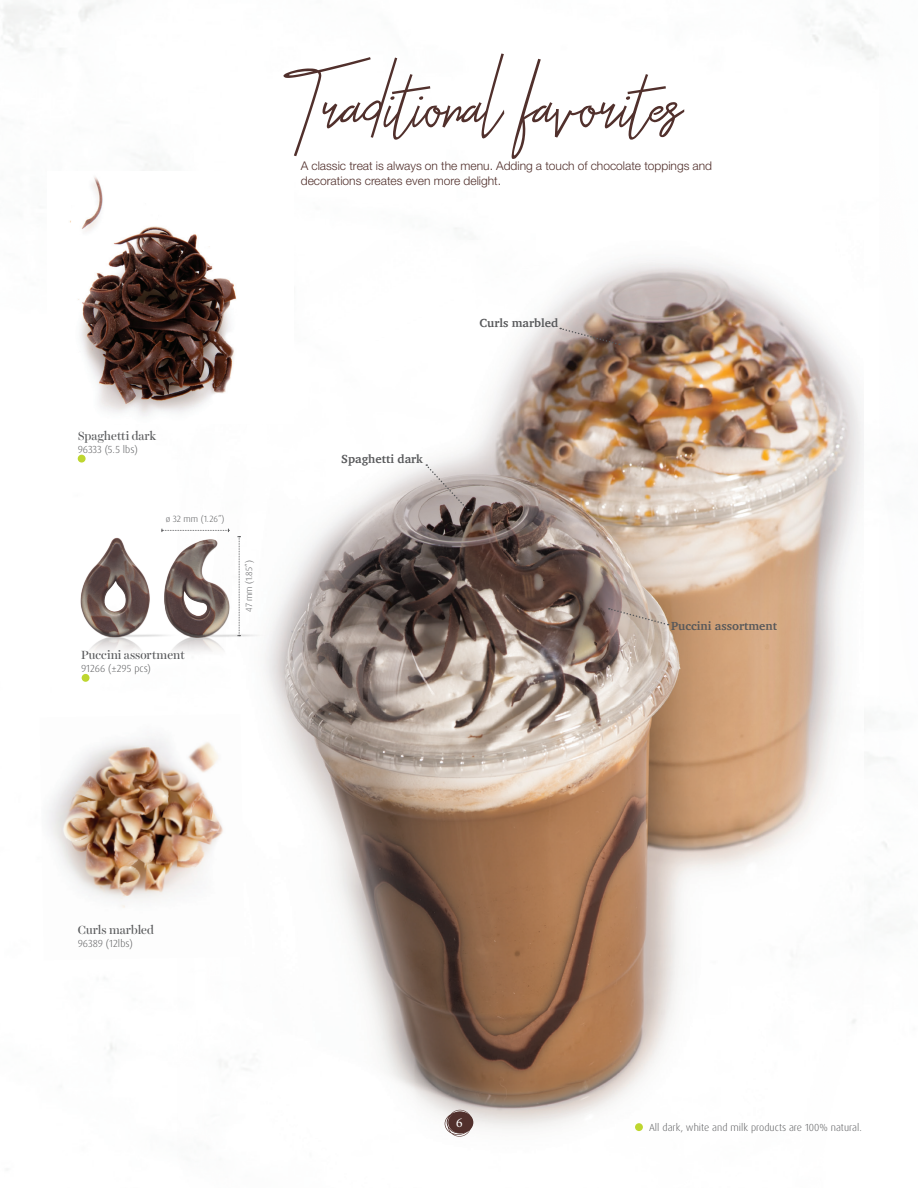
<style>
.page{position:relative;width:918px;height:1188px;background:#fff}
.page>*{position:absolute;margin:0;border:0;box-sizing:border-box;transform-origin:0 0}
.t1{font:112.5px "Otella";color:#51302c}
.t2{font:13.5px "Minion Pro";color:#fff}
.t3{font:300 12px/15px "Helvetica Neue LT Pro";color:#51302c}
.t4{font:12px "Harriet Display";color:#57585a}
.t5{font:700 12px "Charter";color:#57585a}
.t6{font:300 10.2px "Dax OT";color:#57585a}
.t7{font:300 9px "Dax OT";color:#57585a}
</style>
<div class="page">
<img style="left:219px;top:260px;width:645px;height:871px">
<div style="left:448px;top:1112px;width:25px;height:21px;background:#51302c;border-radius:50%"></div>
<svg style="left:445px;top:1110px;width:27px;height:27px"></svg>
<img style="left:47px;top:714px;width:198px;height:246px">
<img style="left:80px;top:532px;width:207px;height:128px">
<svg style="left:237px;top:536px;width:4px;height:100px"></svg>
<svg style="left:162px;top:529px;width:67px;height:3px"></svg>
<svg style="left:560px;top:327px;width:60px;height:19px"></svg>
<img style="left:69px;top:177px;width:224px;height:246px">
<div style="left:78px;top:455px;width:8px;height:8px;background:#bed630;border-radius:50%"></div>
<div style="left:82px;top:674px;width:8px;height:8px;background:#bed630;border-radius:50%"></div>
<svg style="left:609px;top:608px;width:60px;height:18px"></svg>
<svg style="left:426px;top:464px;width:43px;height:47px"></svg>
<div style="left:635px;top:1123px;width:8px;height:8px;background:#bed630;border-radius:50%"></div>
<h1 class="t1" style="left:301px;top:49px;width:384px">Traditional favorites</h1>
<p class="t3" style="left:301px;top:158px;width:413px">A classic treat is always on the menu. Adding a touch of chocolate toppings and decorations creates even more delight.</p>
<p class="t4" style="left:78px;top:428px;width:80px">Spaghetti dark</p>
<p class="t6" style="left:78px;top:443px;width:61px">96333 (5.5 lbs)</p>
<p class="t7" style="left:166px;top:513px;width:60px">ø 32 mm (1.26”)</p>
<p class="t4" style="left:81px;top:647px;width:105px">Puccini assortment</p>
<p class="t6" style="left:81px;top:662px;width:71px">91266 (±295 pcs)</p>
<p class="t7" style="left:243px;top:612px;width:53px;rotate:-90deg">47 mm (1.85”)</p>
<p class="t5" style="left:341px;top:448px;width:83px">Spaghetti dark</p>
<p class="t5" style="left:480px;top:313px;width:80px">Curls marbled</p>
<p class="t5" style="left:671px;top:616px;width:107px">Puccini assortment</p>
<p class="t4" style="left:78px;top:922px;width:78px">Curls marbled</p>
<p class="t6" style="left:78px;top:937px;width:56px">96389 (12lbs)</p>
<p class="t2" style="left:456px;top:1114px;width:8px">6</p>
<p class="t6" style="left:649px;top:1121px;width:214px">All dark, white and milk products are 100% natural.</p>
</div>
